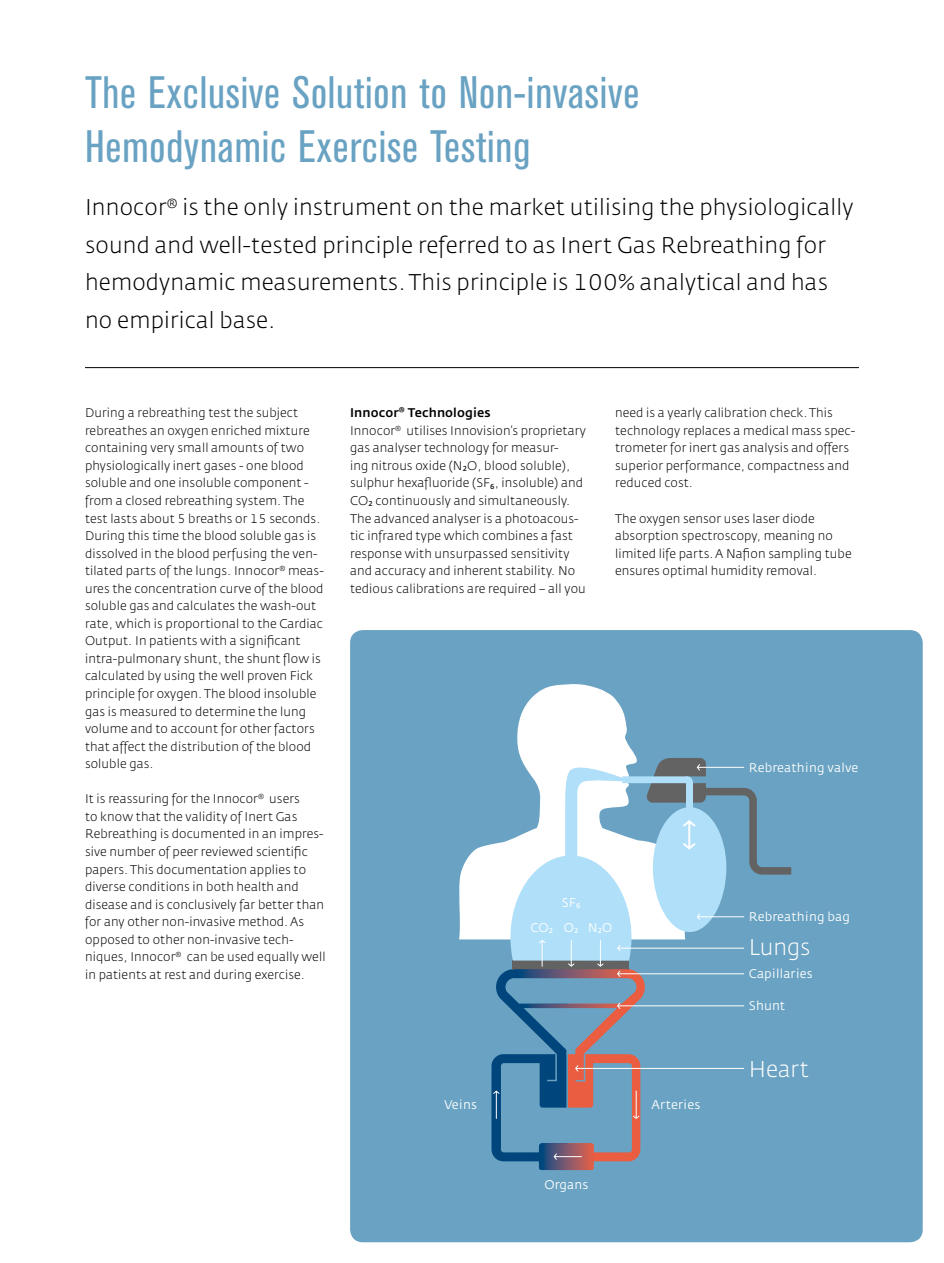
<style>
.page{position:relative;width:944px;height:1263px;background:#fff}
.page>*{position:absolute;margin:0;border:0;box-sizing:border-box;transform-origin:0 0}
.t1{font:condensed 45px/54px "Akzidenz Grotesk BE";letter-spacing:.02em;color:#69a2c2}
.t2{font:22.5px/37.5px "Fedra Sans Light TF";letter-spacing:.01em;color:#000}
.t3{font:300 22.5px "Fedra Sans";color:#fff}
.t4{font:12.45px/17.5px "Fedra Sans Light TF";letter-spacing:.01em;color:#000}
.t5{font:12.45px "Fedra Sans";letter-spacing:.01em;color:#fff}
.t6{font:500 12.45px "Fedra Sans";letter-spacing:.01em;color:#000}
.s1{font-family:"Fedra Sans Light Expert";font-size:16.5px}
</style>
<div class="page">
<div style="left:350px;top:630px;width:573px;height:612px;background:#69a2c2;border-radius:13px"></div>
<svg style="left:459px;top:684px;width:178px;height:255px"></svg>
<svg style="left:491px;top:758px;width:301px;height:412px"></svg>
<hr style="left:85px;top:367px;width:774px;height:1px;background:#000">
<h1 class="t1" style="left:85px;top:66px;width:556px">The Exclusive Solution to Non-invasive<br>Hemodynamic Exercise Testing</h1>
<p class="t2" style="left:85px;top:189px;width:770px">Innocor<sup>®</sup> is the only instrument on the market utilising the physiologically sound and well-tested principle referred to as Inert Gas Rebreathing for hemodynamic measurements. This principle is 100% analytical and has no empirical base.</p>
<p class="t4" style="left:85px;top:404px;width:240px">During a rebreathing test the subject rebreathes an oxygen enriched mixture containing very small amounts of two physiologically inert gases - one blood soluble and one insoluble component - from a closed rebreathing system. The test lasts about 5 breaths or 15 seconds.<br>During this time the blood soluble gas is dissolved in the blood perfusing the ven&shy;tilated parts of the lungs. Innocor<sup>®</sup> meas&shy;ures the concentration curve of the blood soluble gas and calculates the wash-out rate, which is proportional to the Cardiac Output. In patients with a significant intra-pulmonary shunt, the shunt flow is calculated by using the well proven Fick principle for oxygen. The blood insoluble gas is measured to determine the lung volume and to account for other factors that affect the distribution of the blood soluble gas.</p>
<p class="t4" style="left:85px;top:790px;width:242px">It is reassuring for the Innocor<sup>®</sup> users<br>to know that the validity of Inert Gas Rebreathing is documented in an impres&shy;sive number of peer reviewed scientific papers. This documentation applies to diverse conditions in both health and disease and is conclusively far better than for any other non-invasive method. As opposed to other non-invasive tech&shy;niques, Innocor<sup>®</sup> can be used equally well in patients at rest and during exercise.</p>
<p class="t6" style="left:350px;top:406px;width:142px">Innocor<sup>®</sup> Technologies</p>
<p class="t4" style="left:350px;top:422px;width:237px">Innocor<sup>®</sup> utilises Innovision’s proprietary gas analyser technology for measur-<br>ing nitrous oxide (N<span class="s1">@</span>O, blood soluble), sulphur hexafluoride (SF<span class="s1">^</span>, insoluble) and CO<span class="s1">@</span> continuously and simultaneously.<br>The advanced analyser is a photoacous&shy;tic infrared type which combines a fast response with unsurpassed sensitivity and accuracy and inherent stability. No tedious calibrations are required – all you</p>
<p class="t4" style="left:615px;top:404px;width:242px">need is a yearly calibration check. This technology replaces a medical mass spec&shy;trometer for inert gas analysis and offers superior performance, compactness and reduced cost.</p>
<p class="t4" style="left:615px;top:510px;width:238px">The oxygen sensor uses laser diode absorption spectroscopy, meaning no limited life parts. A Nafion sampling tube ensures optimal humidity removal.</p>
<p class="t5" style="left:562px;top:896px;width:20px">SF<span class="s1">^</span></p>
<p class="t5" style="left:749px;top:761px;width:111px">Rebreathing valve</p>
<p class="t5" style="left:530px;top:921px;width:83px">CO<span class="s1">@</span> O<span class="s1">@</span> N<span class="s1">@</span>O</p>
<p class="t5" style="left:444px;top:1098px;width:34px">Veins</p>
<p class="t5" style="left:652px;top:1098px;width:50px">Arteries</p>
<p class="t5" style="left:749px;top:910px;width:103px">Rebreathing bag</p>
<h2 class="t3" style="left:749px;top:936px;width:63px">Lungs</h2>
<p class="t5" style="left:749px;top:967px;width:66px">Capillaries</p>
<p class="t5" style="left:749px;top:999px;width:38px">Shunt</p>
<h2 class="t3" style="left:749px;top:1057px;width:62px">Heart</h2>
<p class="t5" style="left:544px;top:1178px;width:45px">Organs</p>
</div>
